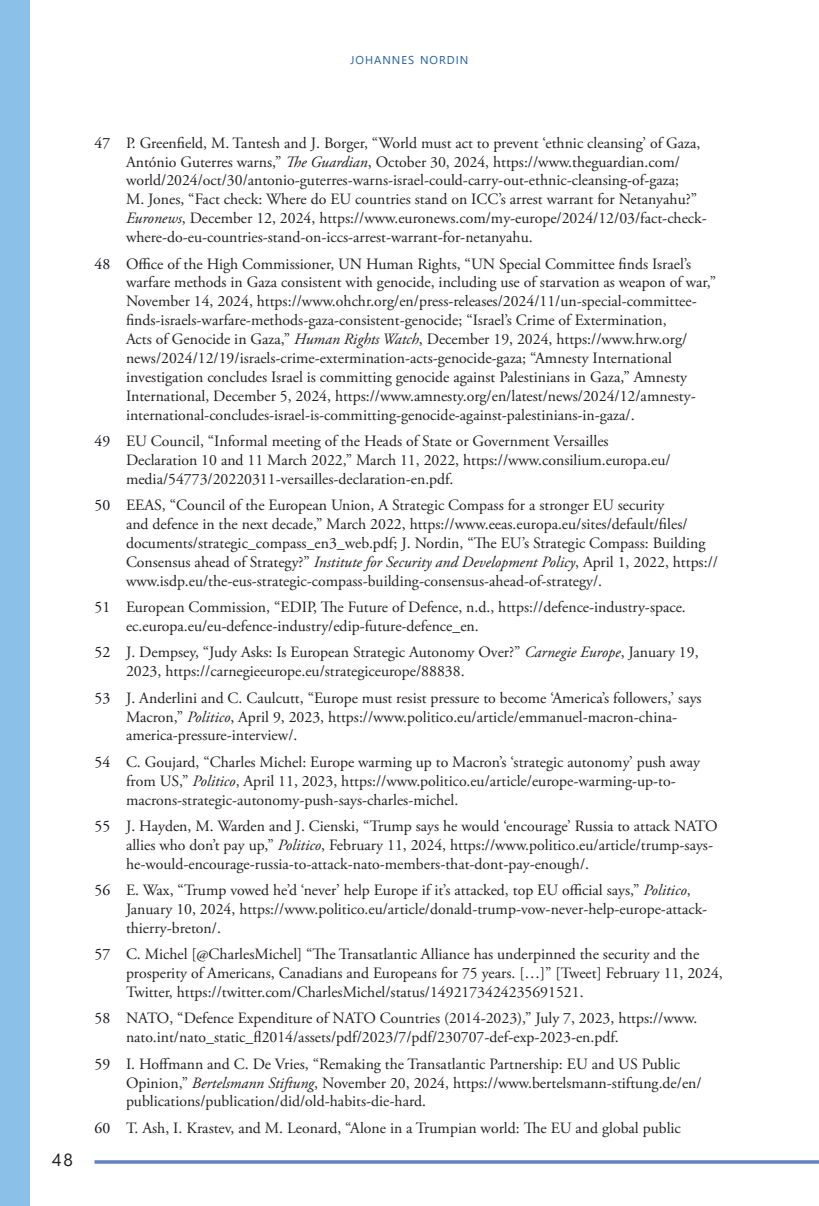
<style>
.page{position:relative;width:819px;height:1206px;background:#fff}
.page>*{position:absolute;margin:0;border:0;box-sizing:border-box;transform-origin:0 0}
.t1{font:17.5px "Segoe UI";color:#231f20}
.t2{font:15.75px/18.9px "Adobe Garamond Pro";color:#231f20}
.t3{font:11.38px "Segoe UI";letter-spacing:.085em;color:#215e9f}
.s1{color:#111318}
.s2{font-style:italic}
</style>
<div class="page">
<div style="left:0;top:0;width:30px;height:1206px;background:#8bc0e8"></div>
<svg style="left:95px;top:1160px;width:723px;height:4px;background:#7691c8"></svg>
<p class="t3" style="left:351px;top:49px;width:119px">JOHANNES NORDIN</p>
<p class="t1" style="left:52px;top:1144px;width:22px">48</p>
<p class="t2" style="left:126px;top:134px;width:582px;text-indent:-32px"><span class="s1">47</span> P. Greenfield, M. Tantesh and J. Borger, “World must act to prevent ‘ethnic cleansing’ of Gaza, António Guterres warns,” <span class="s2">The Guardian</span>, October 30, 2024, https://www.theguardian.com/ world/2024/oct/30/antonio-guterres-warns-israel-could-carry-out-ethnic-cleansing-of-gaza;<br>M. Jones, “Fact check: Where do EU countries stand on ICC’s arrest warrant for Netanyahu?” <span class="s2">Euronews</span>, December 12, 2024, https://www.euronews.com/my-europe/2024/12/03/fact-check&shy;where-do-eu-countries-stand-on-iccs-arrest-warrant-for-netanyahu.</p>
<p class="t2" style="left:126px;top:255px;width:592px;text-indent:-32px"><span class="s1">48</span> Office of the High Commissioner, UN Human Rights, “UN Special Committee finds Israel’s warfare methods in Gaza consistent with genocide, including use of starvation as weapon of war,” November 14, 2024, https://www.ohchr.org/en/press-releases/2024/11/un-special-committee&shy;finds-israels-warfare-methods-gaza-consistent-genocide; “Israel’s Crime of Extermination,<br>Acts of Genocide in Gaza,” <span class="s2">Human Rights Watch</span>, December 19, 2024, https://www.hrw.org/ news/2024/12/19/israels-crime-extermination-acts-genocide-gaza; “Amnesty International investigation concludes Israel is committing genocide against Palestinians in Gaza,” Amnesty International, December 5, 2024, https://www.amnesty.org/en/latest/news/2024/12/amnesty&shy;international-concludes-israel-is-committing-genocide-against-palestinians-in-gaza/.</p>
<p class="t2" style="left:126px;top:432px;width:546px;text-indent:-32px"><span class="s1">49</span> EU Council, “Informal meeting of the Heads of State or Government Versailles<br>Declaration 10 and 11 March 2022,” March 11, 2022, https://www.consilium.europa.eu/ media/54773/20220311-versailles-declaration-en.pdf.</p>
<p class="t2" style="left:126px;top:496px;width:593px;text-indent:-32px"><span class="s1">50</span> EEAS, “Council of the European Union, A Strategic Compass for a stronger EU security<br>and defence in the next decade,” March 2022, https://www.eeas.europa.eu/sites/default/files/ documents/strategic_compass_en3_web.pdf; J. Nordin, “The EU’s Strategic Compass: Building Consensus ahead of Strategy?” <span class="s2">Institute for Security and Development Policy</span>, April 1, 2022, https:// www.isdp.eu/the-eus-strategic-compass-building-consensus-ahead-of-strategy/.</p>
<p class="t2" style="left:126px;top:598px;width:561px;text-indent:-32px"><span class="s1">51</span> European Commission, “EDIP, The Future of Defence, n.d., https://defence-industry-space. ec.europa.eu/eu-defence-industry/edip-future-defence_en.</p>
<p class="t2" style="left:126px;top:643px;width:574px;text-indent:-32px"><span class="s1">52</span> J. Dempsey, “Judy Asks: Is European Strategic Autonomy Over?” <span class="s2">Carnegie Europe</span>, January 19,<br>2023, https://carnegieeurope.eu/strategiceurope/88838.</p>
<p class="t2" style="left:126px;top:689px;width:577px;text-indent:-32px"><span class="s1">53</span> J. Anderlini and C. Caulcutt, “Europe must resist pressure to become ‘America’s followers,’ says<br>Macron,” <span class="s2">Politico</span>, April 9, 2023, https://www.politico.eu/article/emmanuel-macron-china&shy;america-pressure-interview/.</p>
<p class="t2" style="left:126px;top:753px;width:575px;text-indent:-32px"><span class="s1">54</span> C. Goujard, “Charles Michel: Europe warming up to Macron’s ‘strategic autonomy’ push away from US,” <span class="s2">Politico</span>, April 11, 2023, https://www.politico.eu/article/europe-warming-up-to&shy;macrons-strategic-autonomy-push-says-charles-michel.</p>
<p class="t2" style="left:126px;top:817px;width:593px;text-indent:-32px"><span class="s1">55</span> J. Hayden, M. Warden and J. Cienski, “Trump says he would ‘encourage’ Russia to attack NATO allies who don’t pay up,” <span class="s2">Politico</span>, February 11, 2024, https://www.politico.eu/article/trump-says&shy;he-would-encourage-russia-to-attack-nato-members-that-dont-pay-enough/.</p>
<p class="t2" style="left:126px;top:881px;width:583px;text-indent:-32px"><span class="s1">56</span> E. Wax, “Trump vowed he’d ‘never’ help Europe if it’s attacked, top EU official says,” <span class="s2">Politico</span>,<br>January 10, 2024, https://www.politico.eu/article/donald-trump-vow-never-help-europe-attack&shy;thierry-breton/.</p>
<p class="t2" style="left:126px;top:945px;width:598px;text-indent:-32px"><span class="s1">57</span> C. Michel [@CharlesMichel] “The Transatlantic Alliance has underpinned the security and the prosperity of Americans, Canadians and Europeans for 75 years. […]” [Tweet] February 11, 2024,<br>Twitter, https://twitter.com/CharlesMichel/status/1492173424235691521.</p>
<p class="t2" style="left:126px;top:1009px;width:573px;text-indent:-32px"><span class="s1">58</span> NATO, “Defence Expenditure of NATO Countries (2014-2023),” July 7, 2023, https://www. nato.int/nato_static_fl2014/assets/pdf/2023/7/pdf/230707-def-exp-2023-en.pdf.</p>
<p class="t2" style="left:126px;top:1055px;width:577px;text-indent:-32px"><span class="s1">59</span> I. Hoffmann and C. De Vries, “Remaking the Transatlantic Partnership: EU and US Public<br>Opinion,” <span class="s2">Bertelsmann Stiftung</span>, November 20, 2024, https://www.bertelsmann-stiftung.de/en/ publications/publication/did/old-habits-die-hard.</p>
<p class="t2" style="left:94px;top:1119px;width:588px"><span class="s1">60</span> T. Ash, I. Krastev, and M. Leonard, “Alone in a Trumpian world: The EU and global public</p>
</div>
